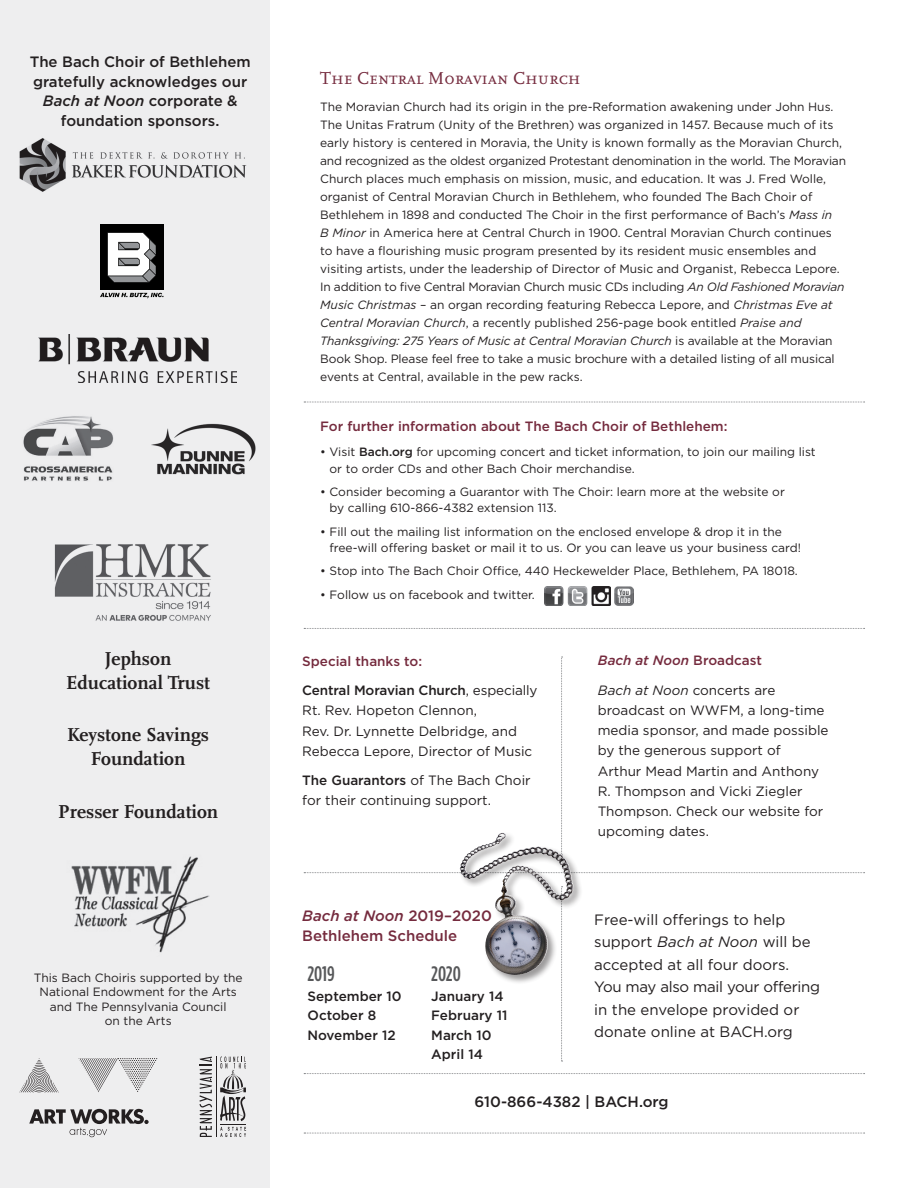
<style>
.page{position:relative;width:918px;height:1188px;background:#fff}
.page>*{position:absolute;margin:0;border:0;box-sizing:border-box;transform-origin:0 0}
.t1{font:500 21px "Gotham Condensed";color:#57585a}
.t2{font:700 19.5px/24px "Scala";color:#231f20;text-align:center}
.t3{font:18px "Scala Caps";color:#752b3e}
.t4{font:15px/22.5px "Gotham";color:#231f20}
.t5{font:500 15px/19.5px "Gotham";color:#231f20;text-align:center}
.t6{font:500 15px/20.2px "Gotham";color:#752b3e}
.t7{font:13.5px/20.2px "Gotham";color:#231f20}
.t8{font:500 13.5px/29.2px "Gotham";color:#231f20}
.t9{font:500 13.5px "Gotham";color:#752b3e}
.t10{font:12px/18px "Gotham";color:#231f20}
.s1{font-style:italic}
.s2{font-weight:500}
.s3{color:#752b3e}
.s4{font-weight:400}
.s5{font-weight:500;font-style:italic;color:#752b3e}
.s6{font-weight:500;color:#752b3e}
</style>
<div class="page">
<div style="left:0;top:0;width:270px;height:1188px;background:#eeeeef"></div>
<svg style="left:304px;top:402px;width:561px;height:1px"></svg>
<svg style="left:304px;top:628px;width:561px;height:1px"></svg>
<svg style="left:304px;top:872px;width:561px;height:1px"></svg>
<svg style="left:304px;top:1133px;width:561px;height:1px"></svg>
<svg style="left:561px;top:985px;width:2px;height:77px"></svg>
<svg style="left:561px;top:657px;width:2px;height:175px"></svg>
<svg style="left:304px;top:1073px;width:561px;height:1px"></svg>
<svg style="left:19px;top:1058px;width:40px;height:34px"></svg>
<svg style="left:29px;top:1109px;width:120px;height:28px"></svg>
<svg style="left:79px;top:1058px;width:78px;height:34px"></svg>
<img style="left:19px;top:138px;width:228px;height:54px">
<img style="left:544px;top:586px;width:66px;height:19px">
<img style="left:614px;top:586px;width:19px;height:19px">
<img style="left:39px;top:334px;width:197px;height:49px">
<img style="left:54px;top:544px;width:157px;height:77px">
<img style="left:71px;top:856px;width:139px;height:97px">
<img style="left:23px;top:416px;width:91px;height:65px">
<img style="left:151px;top:423px;width:105px;height:52px">
<div style="left:100px;top:225px;width:64px;height:65px;background:#000"></div>
<svg style="left:107px;top:232px;width:49px;height:51px;background:#b0b1b2"></svg>
<svg style="left:100px;top:293px;width:64px;height:5px"></svg>
<hr style="left:216px;top:1057px;width:1px;height:80px;background:#231f20">
<svg style="left:199px;top:1057px;width:13px;height:80px"></svg>
<svg style="left:220px;top:1056px;width:26px;height:81px"></svg>
<div style="left:459px;top:832px;width:124px;height:153px;background:#231f20;opacity:.45"></div>
<img style="left:459px;top:833px;width:109px;height:62px">
<p class="t5" style="left:30px;top:52px;width:222px">The Bach Choir of Bethlehem gratefully acknowledges our<br><span class="s1">Bach at Noon</span> corporate &amp; foundation sponsors.</p>
<h2 class="t2" style="left:66px;top:647px;width:145px">Jephson<br>Educational Trust</h2>
<h2 class="t2" style="left:67px;top:723px;width:143px">Keystone Savings<br>Foundation</h2>
<h2 class="t2" style="left:58px;top:800px;width:162px">Presser Foundation</h2>
<p class="t10" style="left:34px;top:970px;width:210px;line-height:14.4px;text-align:center">This Bach Choiris supported by the<br>National Endowment for the Arts and The Pennsylvania Council<br>on the Arts</p>
<h3 class="t3" style="left:320px;top:68px;width:262px">The Central Moravian Church</h3>
<p class="t10" style="left:320px;top:97px;width:527px">The Moravian Church had its origin in the pre-Reformation awakening under John Hus.<br>The Unitas Fratrum (Unity of the Brethren) was organized in 1457. Because much of its early history is centered in Moravia, the Unity is known formally as the Moravian Church, and recognized as the oldest organized Protestant denomination in the world. The Moravian Church places much emphasis on mission, music, and education. It was J. Fred Wolle, organist of Central Moravian Church in Bethlehem, who founded The Bach Choir of Bethlehem in 1898 and conducted The Choir in the first performance of Bach’s <span class="s1">Mass in<br>B Minor</span> in America here at Central Church in 1900. Central Moravian Church continues to have a flourishing music program presented by its resident music ensembles and visiting artists, under the leadership of Director of Music and Organist, Rebecca Lepore.<br>In addition to five Central Moravian Church music CDs including <span class="s1">An Old Fashioned Moravian Music Christmas</span> – an organ recording featuring Rebecca Lepore, and <span class="s1">Christmas Eve at Central Moravian Church</span>, a recently published 256-page book entitled <span class="s1">Praise and Thanksgiving: 275 Years of Music at Central Moravian Church</span> is available at the Moravian Book Shop. Please feel free to take a music brochure with a detailed listing of all musical events at Central, available in the pew racks.</p>
<p class="t9" style="left:320px;top:418px;width:409px">For further information about The Bach Choir of Bethlehem:</p>
<p class="t10" style="left:330px;top:443px;width:488px;line-height:16.5px;text-indent:-9px">• Visit <span class="s2">Bach.org</span> for upcoming concert and ticket information, to join our mailing list or to order CDs and other Bach Choir merchandise.</p>
<p class="t10" style="left:330px;top:483px;width:457px;line-height:16.5px;text-indent:-9px">• Consider becoming a Guarantor with The Choir: learn more at the website or by calling 610-866-4382 extension 113.</p>
<p class="t10" style="left:330px;top:523px;width:473px;line-height:16.5px;text-indent:-9px">• Fill out the mailing list information on the enclosed envelope &amp; drop it in the free-will offering basket or mail it to us. Or you can leave us your business card!</p>
<p class="t10" style="left:320px;top:562px;width:479px">• Stop into The Bach Choir Office, 440 Heckewelder Place, Bethlehem, PA 18018.</p>
<p class="t10" style="left:320px;top:585px;width:216px">• Follow us on facebook and twitter.</p>
<p class="t8" style="left:302px;top:646px;width:237px"><span class="s3">Special thanks to:<br></span>Central Moravian Church<span class="s4">, especially</span></p>
<p class="t7" style="left:302px;top:700px;width:232px">Rt. Rev. Hopeton Clennon,<br>Rev. Dr. Lynnette Delbridge, and<br>Rebecca Lepore, Director of Music</p>
<p class="t7" style="left:302px;top:770px;width:230px"><span class="s2">The Guarantors</span> of The Bach Choir for their continuing support.</p>
<p class="t6" style="left:302px;top:905px;width:191px"><span class="s1">Bach at Noon</span> 2019–2020<br>Bethlehem Schedule</p>
<h1 class="t1" style="left:308px;top:962px;width:29px">2019</h1>
<h1 class="t1" style="left:431px;top:962px;width:31px">2020</h1>
<p class="t8" style="left:308px;top:981px;width:96px">September 10</p>
<p class="t8" style="left:431px;top:981px;width:74px">January 14</p>
<p class="t8" style="left:308px;top:1000px;width:70px">October 8</p>
<p class="t8" style="left:431px;top:1000px;width:78px">February 11</p>
<p class="t8" style="left:308px;top:1020px;width:90px">November 12</p>
<p class="t8" style="left:431px;top:1025px;width:62px;line-height:19.5px">March 10<br>April 14</p>
<p class="t7" style="left:598px;top:646px;width:179px;line-height:29.2px"><span class="s5">Bach at Noon</span> <span class="s6">Broadcast<br></span><span class="s1">Bach at Noon</span> concerts are</p>
<p class="t7" style="left:598px;top:700px;width:232px">broadcast on WWFM, a long-time media sponsor, and made possible by the generous support of<br>Arthur Mead Martin and Anthony<br>R. Thompson and Vicki Ziegler<br>Thompson. Check our website for upcoming dates.</p>
<p class="t4" style="left:594px;top:908px;width:227px">Free-will offerings to help support <span class="s1">Bach at Noon</span> will be accepted at all four doors.<br>You may also mail your offering in the envelope provided or donate online at BACH.org</p>
<p class="t5" style="left:475px;top:1092px;width:196px">610-866-4382 | BACH.org</p>
</div>
